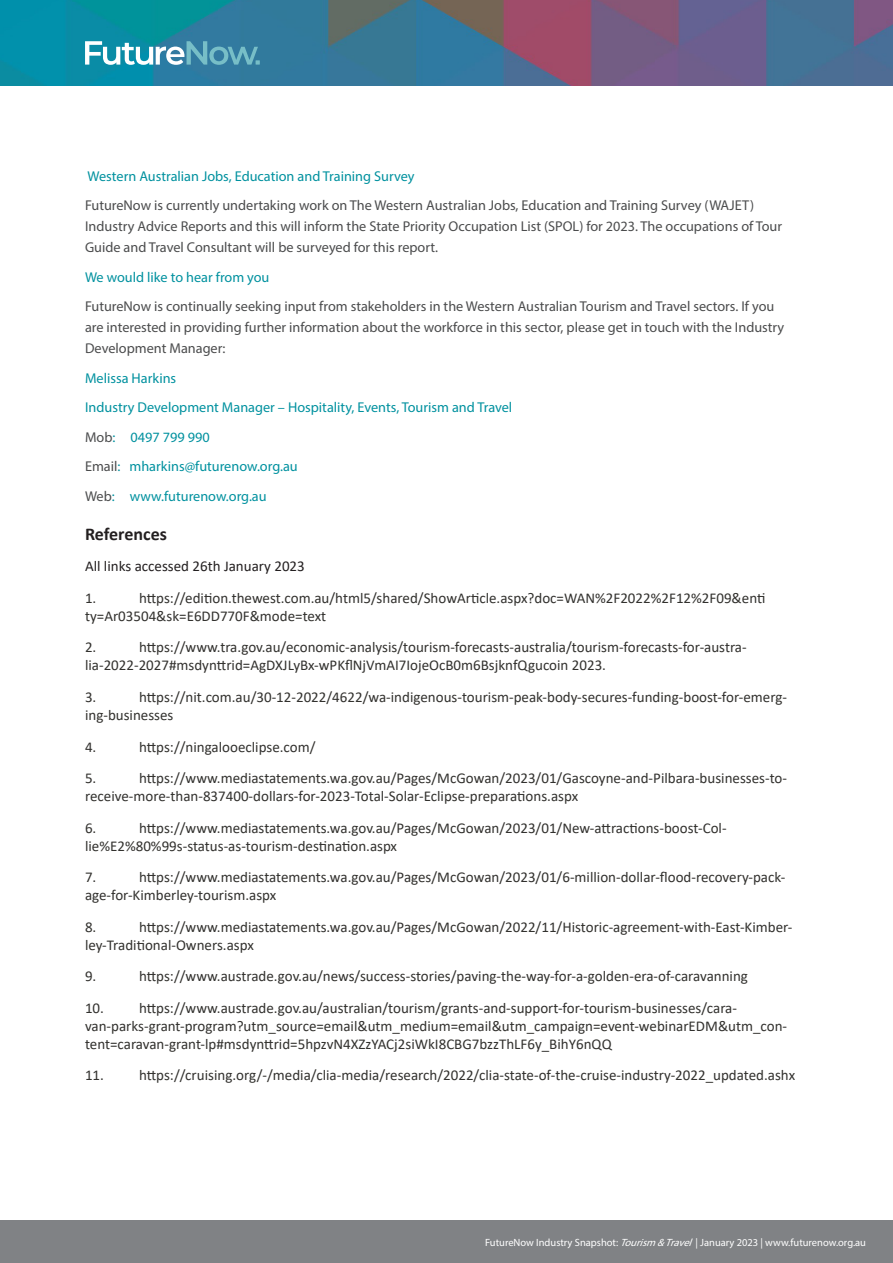
<style>
.page{position:relative;width:893px;height:1263px;background:#fff}
.page>*{position:absolute;margin:0;border:0;box-sizing:border-box;transform-origin:0 0}
.t1{font:700 18px "Calibri";color:#231f20}
.t2{font:15px/18px "Calibri";color:#32312e}
.t3{font:15px "Calibri";color:#231f20}
.body{font:14.25px/21px "Myriad Pro";color:#4b4c4d}
.body-2{font:14.25px "Myriad Pro";color:#00919f}
.t4{font:10.5px "Myriad Pro";color:#fff}
.s1{color:#4b4c4d}
.s2{font-style:italic}
</style>
<div class="page">
<img style="left:0;top:0;width:893px;height:85px">
<div style="left:0;top:1220px;width:893px;height:43px;background:#808285"></div>
<svg style="left:85px;top:41px;width:175px;height:24px"></svg>
<p class="body-2" style="left:88px;top:167px;width:329px">Western Australian Jobs, Education and Training Survey</p>
<p class="body" style="left:85px;top:195px;width:699px">FutureNow is currently undertaking work on The Western Australian Jobs, Education and Training Survey (WAJET)<br>Industry Advice Reports and this will inform the State Priority Occupation List (SPOL) for 2023. The occupations of Tour<br>Guide and Travel Consultant will be surveyed for this report.</p>
<p class="body-2" style="left:85px;top:268px;width:186px">We would like to hear from you</p>
<p class="body" style="left:85px;top:296px;width:701px">FutureNow is continually seeking input from stakeholders in the Western Australian Tourism and Travel sectors. If you are interested in providing further information about the workforce in this sector, please get in touch with the Industry<br>Development Manager:</p>
<p class="body-2" style="left:85px;top:369px;width:93px">Melissa Harkins</p>
<p class="body-2" style="left:85px;top:399px;width:429px">Industry Development Manager – Hospitality, Events, Tourism and Travel</p>
<p class="body-2" style="left:85px;top:428px;width:126px"><span class="s1">Mob</span>: 0497 799 990</p>
<p class="body-2" style="left:85px;top:458px;width:214px"><span class="s1">Email</span>: mharkins@futurenow.org.au</p>
<p class="body-2" style="left:85px;top:487px;width:183px"><span class="s1">Web</span>: www.futurenow.org.au</p>
<p class="t1" style="left:85px;top:521px;width:83px">References</p>
<p class="t3" style="left:85px;top:556px;width:221px">All links accessed 26th January 2023</p>
<p class="t2" style="left:85px;top:589px;width:13px">1.</p>
<p class="t2" style="left:85px;top:589px;width:682px;text-indent:54px">https://edition.thewest.com.au/html5/shared/ShowArticle.aspx?doc=WAN%2F2022%2F12%2F09&amp;enti ty=Ar03504&amp;sk=E6DD770F&amp;mode=text</p>
<p class="t2" style="left:85px;top:638px;width:13px">2.</p>
<p class="t2" style="left:85px;top:638px;width:663px;text-indent:54px">https://www.tra.gov.au/economic-analysis/tourism-forecasts-australia/tourism-forecasts-for-austra&shy;lia-2022-2027#msdynttrid=AgDXJLyBx-wPKflNjVmAI7IojeOcB0m6BsjknfQgucoin 2023.</p>
<p class="t2" style="left:85px;top:688px;width:13px">3.</p>
<p class="t2" style="left:85px;top:688px;width:703px;text-indent:54px">https://nit.com.au/30-12-2022/4622/wa-indigenous-tourism-peak-body-secures-funding-boost-for-emerg&shy;ing-businesses</p>
<p class="t2" style="left:85px;top:737px;width:13px">4.</p>
<p class="t2" style="left:139px;top:737px;width:178px">https://ningalooeclipse.com/</p>
<p class="t2" style="left:85px;top:769px;width:13px">5.</p>
<p class="t2" style="left:85px;top:769px;width:703px;text-indent:54px">https://www.mediastatements.wa.gov.au/Pages/McGowan/2023/01/Gascoyne-and-Pilbara-businesses-to&shy;receive-more-than-837400-dollars-for-2023-Total-Solar-Eclipse-preparations.aspx</p>
<p class="t2" style="left:85px;top:818px;width:13px">6.</p>
<p class="t2" style="left:85px;top:818px;width:643px;text-indent:54px">https://www.mediastatements.wa.gov.au/Pages/McGowan/2023/01/New-attractions-boost-Col&shy;lie%E2%80%99s-status-as-tourism-destination.aspx</p>
<p class="t2" style="left:85px;top:868px;width:13px">7.</p>
<p class="t2" style="left:85px;top:868px;width:702px;text-indent:54px">https://www.mediastatements.wa.gov.au/Pages/McGowan/2023/01/6-million-dollar-flood-recovery-pack&shy;age-for-Kimberley-tourism.aspx</p>
<p class="t2" style="left:85px;top:917px;width:13px">8.</p>
<p class="t2" style="left:85px;top:917px;width:709px;text-indent:54px">https://www.mediastatements.wa.gov.au/Pages/McGowan/2022/11/Historic-agreement-with-East-Kimber&shy;ley-Traditional-Owners.aspx</p>
<p class="t2" style="left:85px;top:967px;width:13px">9.</p>
<p class="t2" style="left:139px;top:967px;width:610px">https://www.austrade.gov.au/news/success-stories/paving-the-way-for-a-golden-era-of-caravanning</p>
<p class="t2" style="left:85px;top:998px;width:704px">10. https://www.austrade.gov.au/australian/tourism/grants-and-support-for-tourism-businesses/cara&shy;van-parks-grant-program?utm_source=email&amp;utm_medium=email&amp;utm_campaign=event-webinarEDM&amp;utm_con&shy;tent=caravan-grant-lp#msdynttrid=5hpzvN4XZzYACj2siWkI8CBG7bzzThLF6y_BihY6nQQ</p>
<p class="t2" style="left:85px;top:1066px;width:712px">11. https://cruising.org/-/media/clia-media/research/2022/clia-state-of-the-cruise-industry-2022_updated.ashx</p>
<p class="t4" style="left:485px;top:1236px;width:382px">FutureNow Industry Snapshot: <span class="s2">Tourism &amp;Travel</span>| January 2023 | www.futurenow.org.au</p>
</div>
